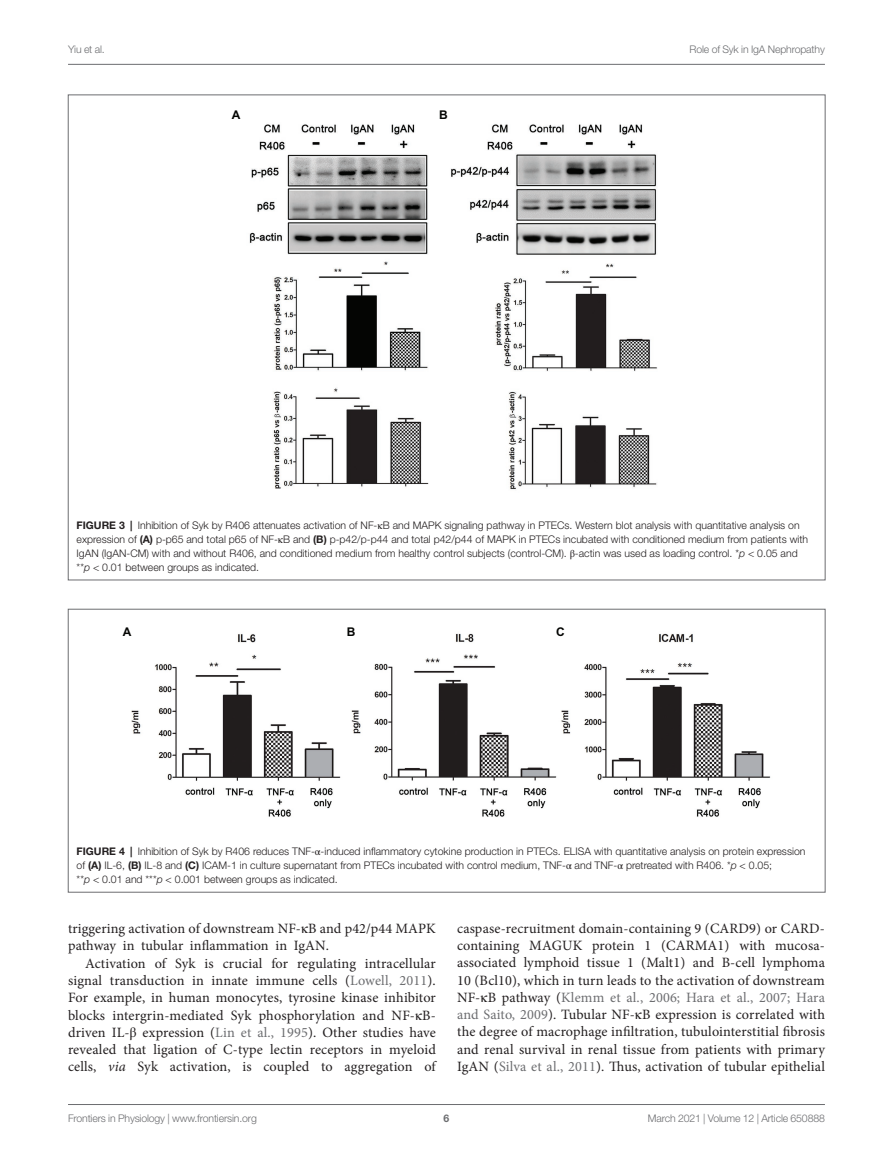
<style>
.page{position:relative;width:893px;height:1170px;background:#fff}
.page>*{position:absolute;margin:0;border:0;box-sizing:border-box;transform-origin:0 0}
.TEXT{font:14.25px/17.2px "Minion Pro";letter-spacing:.005em;color:#231f20;text-align:justify}
.t1{font:700 12px "Arial";color:#040503}
.FIG_LEG{font:300 10.5px/14.2px "Helvetica Neue LT Std";color:#231f20}
.t2{font:300 10.5px "Helvetica Neue LT Std";letter-spacing:-.015em;color:#6c6d70}
.t3{font:700 10.5px "Helvetica Neue LT Std";color:#6c6d70}
.s1{font-weight:700}
.s2{font-family:"STIX General";font-weight:400}
.s3{font-style:italic}
.s4{font-family:"STIX General"}
.s5{color:#6c6d70}
</style>
<div class="page">
<hr style="left:68px;top:64px;width:757px;height:1px;background:#6c6d70">
<hr style="left:68px;top:1104px;width:757px;height:1px;background:#6c6d70">
<img style="left:249px;top:124px;width:408px;height:366px">
<img style="left:131px;top:633px;width:640px;height:184px">
<p class="t2" style="left:68px;top:42px;width:38px">Yiu et al.</p>
<p class="t2" style="left:690px;top:42px;width:137px">Role of Syk in IgA Nephropathy</p>
<p class="t1" style="left:232px;top:106px;width:10px">A</p>
<p class="t1" style="left:439px;top:106px;width:10px">B</p>
<p class="FIG_LEG" style="left:77px;top:517px;width:733px"><span class="s1">FIGURE 3 |</span> Inhibition of Syk by R406 attenuates activation of NF-<span class="s2">κ</span>B and MAPK signaling pathway in PTECs. Western blot analysis with quantitative analysis on expression of <span class="s1">(A)</span> p-p65 and total p65 of NF-<span class="s2">κ</span>B and <span class="s1">(B)</span> p-p42/p-p44 and total p42/p44 of MAPK in PTECs incubated with conditioned medium from patients with IgAN (IgAN-CM) with and without R406, and conditioned medium from healthy control subjects (control-CM). <span class="s2">β</span>-actin was used as loading control. *<span class="s3">p</span> &lt; 0.05 and **<span class="s3">p</span> &lt; 0.01 between groups as indicated.</p>
<p class="t1" style="left:123px;top:623px;width:10px">A</p>
<p class="t1" style="left:347px;top:623px;width:10px">B</p>
<p class="t1" style="left:556px;top:623px;width:10px">C</p>
<p class="FIG_LEG" style="left:77px;top:843px;width:730px"><span class="s1">FIGURE 4 |</span> Inhibition of Syk by R406 reduces TNF-<span class="s2">α</span>-induced inflammatory cytokine production in PTECs. ELISA with quantitative analysis on protein expression of <span class="s1">(A)</span> IL-6, <span class="s1">(B)</span> IL-8 and <span class="s1">(C)</span> ICAM-1 in culture supernatant from PTECs incubated with control medium, TNF-<span class="s2">α</span> and TNF-<span class="s2">α</span> pretreated with R406. *<span class="s3">p</span> &lt; 0.05;<br>**<span class="s3">p</span> &lt; 0.01 and ***<span class="s3">p</span> &lt; 0.001 between groups as indicated.</p>
<p class="TEXT" style="left:68px;top:920px;width:369px">triggering activation of downstream NF-<span class="s4">κ</span>B and p42/p44 MAPK pathway in tubular inflammation in IgAN.</p>
<p class="TEXT" style="left:68px;top:954px;width:369px;text-indent:17px">Activation of Syk is crucial for regulating intracellular signal transduction in innate immune cells (<span class="s5">Lowell, 2011</span>).<br>For example, in human monocytes, tyrosine kinase inhibitor blocks intergrin-mediated Syk phosphorylation and NF-<span class="s4">κ</span>B&shy;driven IL-<span class="s4">β</span> expression (<span class="s5">Lin et al., 1995</span>). Other studies have revealed that ligation of C-type lectin receptors in myeloid cells, <span class="s3">via</span> Syk activation, is coupled to aggregation of</p>
<p class="TEXT" style="left:457px;top:919px;width:369px">caspase-recruitment domain-containing 9 (CARD9) or CARD&shy;containing MAGUK protein 1 (CARMA1) with mucosa&shy;associated lymphoid tissue 1 (Malt1) and B-cell lymphoma 10 (Bcl10), which in turn leads to the activation of downstream NF-<span class="s4">κ</span>B pathway (<span class="s5">Klemm et al., 2006; Hara et al., 2007; Hara and Saito, 2009</span>). Tubular NF-<span class="s4">κ</span>B expression is correlated with the degree of macrophage infiltration, tubulointerstitial fibrosis and renal survival in renal tissue from patients with primary IgAN (<span class="s5">Silva et al., 2011</span>). Thus, activation of tubular epithelial</p>
<p class="t2" style="left:68px;top:1111px;width:190px">Frontiers in Physiology | www.frontiersin.org</p>
<p class="t3" style="left:444px;top:1111px;width:7px">6</p>
<p class="t2" style="left:648px;top:1111px;width:178px">March 2021 | Volume 12 | Article 650888</p>
</div>
